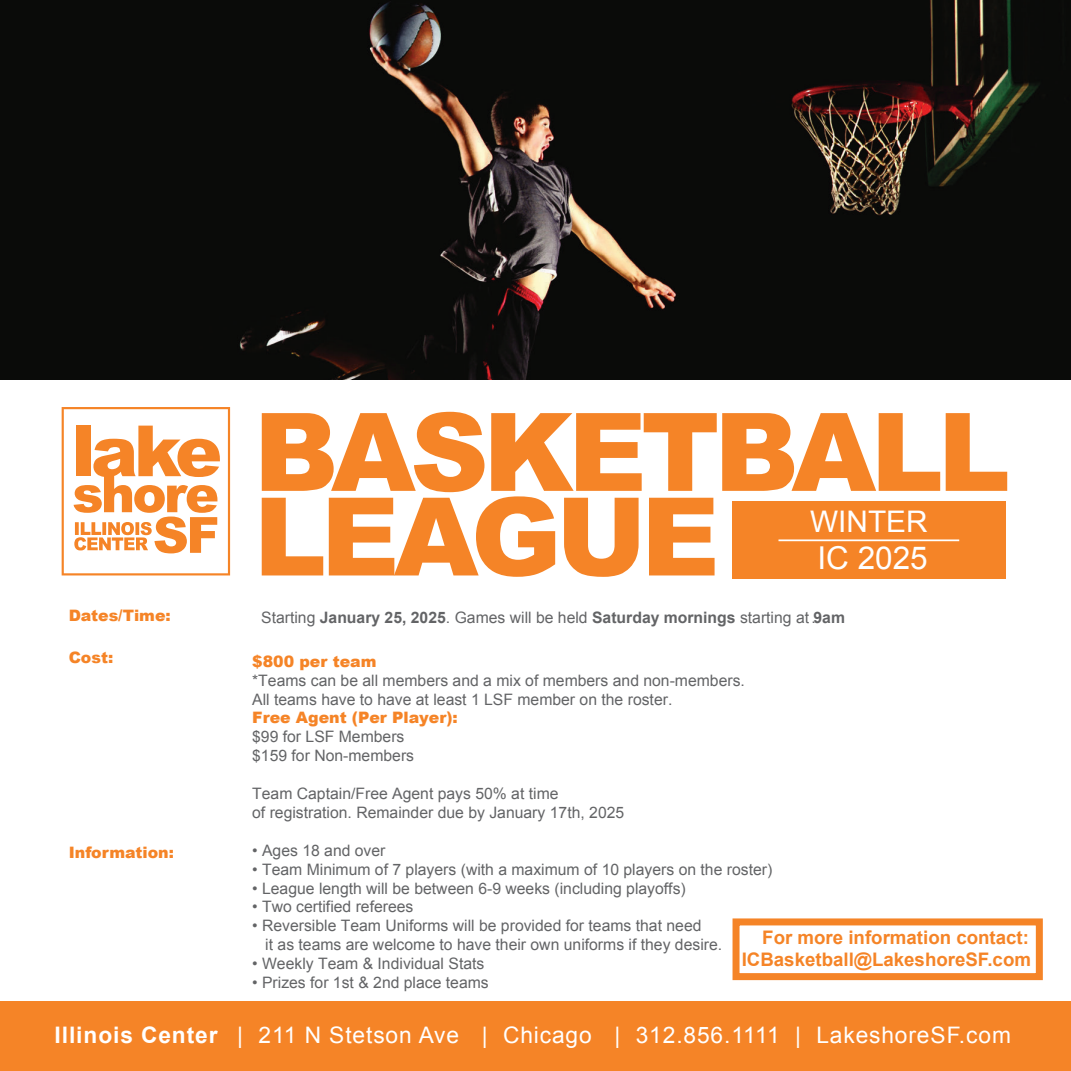
<style>
.page{position:relative;width:1071px;height:1071px;background:#fff}
.page>*{position:absolute;margin:0;border:0;box-sizing:border-box;transform-origin:0 0}
.t1{font:900 108.67px/84.7px "Arial";letter-spacing:-.05em;color:#f58427}
.t2{font:31.5px "Arial";color:#fff}
.t3{font:29.75px "Arial";color:#fff}
.t4{font:22.75px "Arial";letter-spacing:.04em;color:#fff}
.t5{font:700 18.72px/22.4px "Arial";color:#f58427;text-align:right}
.t6{font:15.75px/18.9px "Arial";color:#636466}
.t7{font:900 15.75px "Arial";color:#f58427}
.s1{font-weight:700}
</style>
<div class="page">
<img style="left:0;top:0;width:1071px;height:379px">
<div style="left:732px;top:501px;width:274px;height:78px;background:#f58427"></div>
<hr style="left:778px;top:539px;width:181px;height:2px;background:#fff">
<div style="left:0;top:1002px;width:1071px;height:69px;background:#f58427"></div>
<svg style="left:62px;top:407px;width:168px;height:168px"></svg>
<div style="left:733px;top:918px;width:310px;height:62px;border:7px solid #f58427"></div>
<h1 class="t1" style="left:254px;top:406px;width:758px">BASKETBALL<br>LEAGUE</h1>
<h3 class="t3" style="left:810px;top:502px;width:119px">WINTER</h3>
<h2 class="t2" style="left:817px;top:537px;width:112px">IC 2025</h2>
<p class="t7" style="left:69px;top:604px;width:104px">Dates/Time:</p>
<p class="t6" style="left:261px;top:608px;width:585px">Starting <span class="s1">January 25, 2025</span>. Games will be held <span class="s1">Saturday mornings</span> starting at .<span class="s1">9am</span></p>
<p class="t7" style="left:69px;top:646px;width:46px">Cost:</p>
<p class="t7" style="left:252px;top:650px;width:126px">$800 per team</p>
<p class="t6" style="left:252px;top:671px;width:494px">*Teams can be all members and a mix of members and non-members.<br>All teams have to have at least 1 LSF member on the roster.</p>
<p class="t7" style="left:252px;top:706px;width:207px">Free Agent (Per Player):</p>
<p class="t6" style="left:252px;top:728px;width:163px">$99 for LSF Members $159 for Non-members</p>
<p class="t6" style="left:252px;top:784px;width:374px">Team Captain/Free Agent pays 50% at time<br>of registration. Remainder due by January 17th, 2025</p>
<p class="t6" style="left:252px;top:841px;width:135px">• Ages 18 and over</p>
<p class="t6" style="left:252px;top:860px;width:522px">• Team Minimum of 7 players (with a maximum of 10 players on the roster)</p>
<p class="t6" style="left:252px;top:879px;width:435px">• League length will be between 6-9 weeks (including playoffs)</p>
<p class="t6" style="left:252px;top:898px;width:163px">• Two certified referees</p>
<p class="t6" style="left:265px;top:917px;width:458px;text-indent:-13px">• Reversible Team Uniforms will be provided for teams that need<br>it as teams are welcome to have their own uniforms if they desire.</p>
<p class="t6" style="left:252px;top:954px;width:234px">• Weekly Team &amp; Individual Stats</p>
<p class="t6" style="left:252px;top:973px;width:238px">• Prizes for 1st &amp; 2nd place teams</p>
<p class="t7" style="left:69px;top:841px;width:107px">Information:</p>
<p class="t5" style="left:742px;top:927px;width:291px">For more information contact:<br>ICBasketball@LakeshoreS .com</p>
<p class="t5" style="left:978px;top:949px;width:13px">F</p>
<h3 class="t4" style="left:55px;top:1021px;width:958px"><span class="s1">Illinois Center</span> | 211 N Stetson Ave | Chicago | 312.856.1111 | LakeshoreSF.com</h3>
</div>
